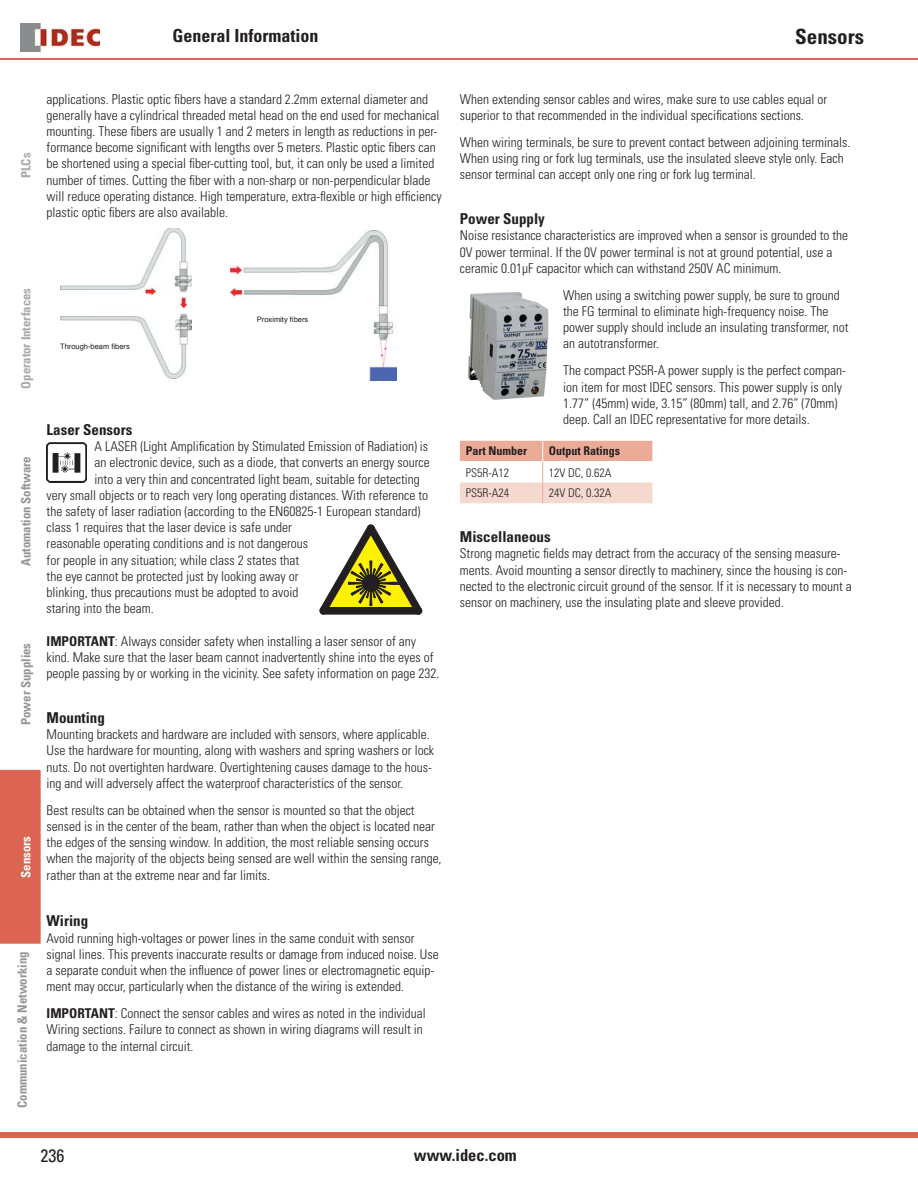
<style>
.page{position:relative;width:918px;height:1188px;background:#fff}
.page>*{position:absolute;margin:0;border:0;box-sizing:border-box;transform-origin:0 0}
.t1{font:700 condensed 21px "Univers LT Std";color:#231f20}
.t2{font:700 condensed 18px "Univers LT Std";color:#231f20}
.t3{font:condensed 18px "Univers LT Std";color:#231f20}
.t4{font:700 condensed 16.5px "Univers LT Std";color:#231f20}
.t5{font:700 condensed 15px "Univers LT Std";color:#231f20}
.t6{font:300 condensed 13.5px/16.2px "Univers LT Std";color:#231f20}
.t7{font:700 condensed 12.75px "Univers LT Std";color:#939598}
.t8{font:700 condensed 12.75px "Univers LT Std";color:#a7a9ac}
.t9{font:700 condensed 12.75px "Univers LT Std";color:#fff}
.t10{font:300 condensed 12px "Univers LT Std";color:#231f20}
.t11{font:700 condensed 12px "Univers LT Std";color:#231f20}
.t12{font:7.5px "Helvetica";color:#231f20}
.s1{font-weight:700}
</style>
<div class="page">
<hr style="left:0;top:59px;width:918px;height:1px;background:#db6551">
<div style="left:0;top:1132px;width:918px;height:6px;background:#db6551"></div>
<img style="left:20px;top:24px;width:80px;height:27px">
<hr style="left:40px;top:771px;width:1px;height:172px;background:#db6551">
<div style="left:0;top:770px;width:40px;height:174px;background:#db6551"></div>
<img style="left:60px;top:228px;width:131px;height:151px">
<img style="left:230px;top:231px;width:166px;height:150px">
<svg style="left:460px;top:441px;width:192px;height:62px"></svg>
<img style="left:47px;top:442px;width:40px;height:41px">
<svg style="left:319px;top:524px;width:104px;height:91px"></svg>
<img style="left:468px;top:292px;width:80px;height:108px">
<p class="t2" style="left:172px;top:27px;width:147px">General Information</p>
<p class="t1" style="left:795px;top:27px;width:70px">Sensors</p>
<p class="t8" style="left:20px;top:178px;width:27px;rotate:-90deg">PLCs</p>
<p class="t6" style="left:47px;top:92px;width:397px">applications. Plastic optic fibers have a standard 2.2mm external diameter and generally have a cylindrical threaded metal head on the end used for mechanical mounting. These fibers are usually 1 and 2 meters in length as reductions in per&shy;formance become significant with lengths over 5 meters. Plastic optic fibers can be shortened using a special fiber-cutting tool, but, it can only be used a limited number of times. Cutting the fiber with a non-sharp or non-perpendicular blade will reduce operating distance. High temperature, extra-flexible or high efficiency plastic optic fibers are also available.</p>
<p class="t8" style="left:20px;top:389px;width:102px;rotate:-90deg">Operator Interfaces</p>
<p class="t12" style="left:60px;top:343px;width:71px">Through-beam fibers</p>
<p class="t12" style="left:257px;top:316px;width:53px">Proximity fibers</p>
<p class="t7" style="left:20px;top:566px;width:111px;rotate:-90deg">Automation Software</p>
<p class="t7" style="left:20px;top:725px;width:84px;rotate:-90deg">Power Supplies</p>
<p class="t9" style="left:20px;top:878px;width:43px;rotate:-90deg">Sensors</p>
<p class="t7" style="left:16px;top:1108px;width:158px;rotate:-90deg">Communication &amp; Networking</p>
<p class="t5" style="left:47px;top:423px;width:87px">Laser Sensors</p>
<p class="t6" style="left:95px;top:439px;width:335px">A LASER (Light Amplification by Stimulated Emission of Radiation) is</p>
<p class="t6" style="left:95px;top:455px;width:337px">an electronic device, such as a diode, that converts an energy source</p>
<p class="t6" style="left:95px;top:472px;width:327px">into a very thin and concentrated light beam, suitable for detecting</p>
<p class="t6" style="left:47px;top:488px;width:383px">very small objects or to reach very long operating distances. With reference to</p>
<p class="t6" style="left:47px;top:504px;width:376px">the safety of laser radiation (according to the EN60825-1 European standard)</p>
<p class="t6" style="left:47px;top:520px;width:247px">class 1 requires that the laser device is safe under</p>
<p class="t6" style="left:47px;top:536px;width:263px">reasonable operating conditions and is not dangerous</p>
<p class="t6" style="left:47px;top:553px;width:254px">for people in any situation; while class 2 states that</p>
<p class="t6" style="left:47px;top:569px;width:253px">the eye cannot be protected just by looking away or</p>
<p class="t6" style="left:47px;top:585px;width:253px">blinking, thus precautions must be adopted to avoid</p>
<p class="t6" style="left:47px;top:601px;width:109px">staring into the beam.</p>
<p class="t6" style="left:47px;top:634px;width:394px"><span class="s1">IMPORTANT</span>: Always consider safety when installing a laser sensor of any kind. Make sure that the laser beam cannot inadvertently shine into the eyes of people passing by or working in the vicinity. See safety information on page 232.</p>
<p class="t5" style="left:47px;top:711px;width:60px">Mounting</p>
<p class="t6" style="left:47px;top:727px;width:389px">Mounting brackets and hardware are included with sensors, where applicable.<br>Use the hardware for mounting, along with washers and spring washers or lock nuts. Do not overtighten hardware. Overtightening causes damage to the hous&shy;ing and will adversely affect the waterproof characteristics of the sensor.</p>
<p class="t6" style="left:47px;top:803px;width:397px">Best results can be obtained when the sensor is mounted so that the object sensed is in the center of the beam, rather than when the object is located near the edges of the sensing window. In addition, the most reliable sensing occurs when the majority of the objects being sensed are well within the sensing range, rather than at the extreme near and far limits.</p>
<p class="t5" style="left:47px;top:914px;width:43px">Wiring</p>
<p class="t6" style="left:47px;top:931px;width:394px">Avoid running high-voltages or power lines in the same conduit with sensor signal lines. This prevents inaccurate results or damage from induced noise. Use a separate conduit when the influence of power lines or electromagnetic equip&shy;ment may occur, particularly when the distance of the wiring is extended.</p>
<p class="t6" style="left:47px;top:1006px;width:381px"><span class="s1">IMPORTANT</span>: Connect the sensor cables and wires as noted in the individual<br>Wiring sections. Failure to connect as shown in wiring diagrams will result in damage to the internal circuit.</p>
<p class="t6" style="left:460px;top:92px;width:369px">When extending sensor cables and wires, make sure to use cables equal or superior to that recommended in the individual specifications sections.</p>
<p class="t6" style="left:460px;top:135px;width:392px">When wiring terminals, be sure to prevent contact between adjoining terminals.<br>When using ring or fork lug terminals, use the insulated sleeve style only. Each sensor terminal can accept only one ring or fork lug terminal.</p>
<p class="t5" style="left:460px;top:212px;width:87px">Power Supply</p>
<p class="t6" style="left:460px;top:228px;width:390px">Noise resistance characteristics are improved when a sensor is grounded to the<br>0V power terminal. If the 0V power terminal is not at ground potential, use a ceramic 0.01μF capacitor which can withstand 250V AC minimum.</p>
<p class="t6" style="left:563px;top:288px;width:287px">When using a switching power supply, be sure to ground the FG terminal to eliminate high-frequency noise. The power supply should include an insulating transformer, not an autotransformer.</p>
<p class="t6" style="left:563px;top:363px;width:284px">The compact PS5R-A power supply is the perfect compan&shy;ion item for most IDEC sensors. This power supply is only 1.77” (45mm) wide, 3.15” (80mm) tall, and 2.76” (70mm) deep. Call an IDEC representative for more details.</p>
<p class="t11" style="left:466px;top:446px;width:63px">Part Number</p>
<p class="t11" style="left:549px;top:446px;width:73px">Output Ratings</p>
<p class="t10" style="left:466px;top:467px;width:45px">PS5R-A12</p>
<p class="t10" style="left:549px;top:467px;width:64px">12V DC, 0.62A</p>
<p class="t10" style="left:466px;top:487px;width:45px">PS5R-A24</p>
<p class="t10" style="left:549px;top:487px;width:64px">24V DC, 0.32A</p>
<p class="t5" style="left:460px;top:530px;width:92px">Miscellaneous</p>
<p class="t6" style="left:460px;top:546px;width:393px">Strong magnetic fields may detract from the accuracy of the sensing measure&shy;ments. Avoid mounting a sensor directly to machinery, since the housing is con&shy;nected to the electronic circuit ground of the sensor. If it is necessary to mount a sensor on machinery, use the insulating plate and sleeve provided.</p>
<p class="t3" style="left:41px;top:1147px;width:25px">236</p>
<p class="t4" style="left:414px;top:1148px;width:104px">www.idec.com</p>
</div>
